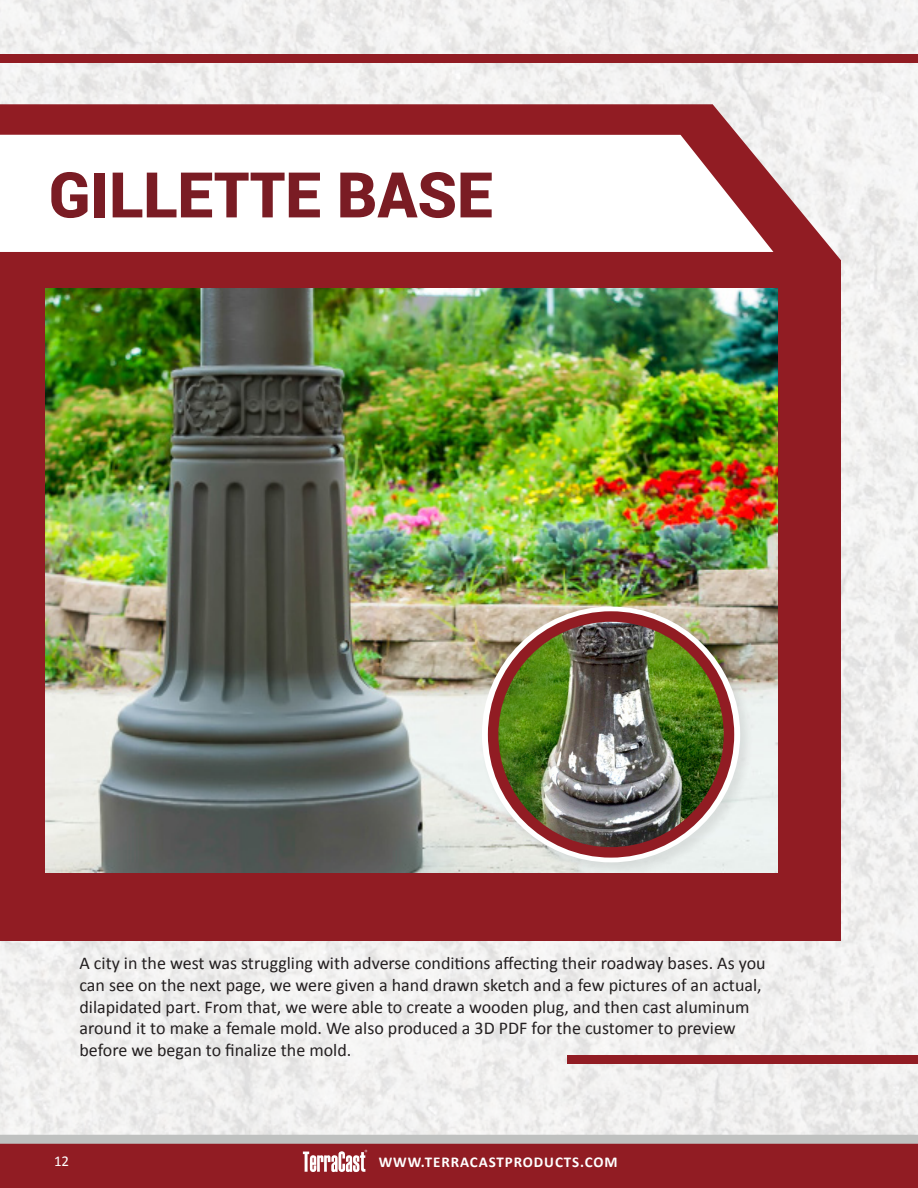
<style>
.page{position:relative;width:918px;height:1188px;background:#fff}
.page>*{position:absolute;margin:0;border:0;box-sizing:border-box;transform-origin:0 0}
.t1{font:900 63px "Roboto";color:#7a1c24}
.t2{font:18px/21.6px "Calibri";color:#231f20}
.t3{font:700 15px "Calibri";letter-spacing:.06em;color:#fff}
.t4{font:15px "Calibri";color:#fff}
</style>
<div class="page">
<div style="left:0;top:1142px;width:918px;height:46px;background:#911c23"></div>
<div style="left:0;top:1135px;width:918px;height:9px;background:#bfc1c0"></div>
<svg style="left:303px;top:1150px;width:64px;height:22px"></svg>
<div style="left:0;top:260px;width:841px;height:681px;background:#911c23"></div>
<svg style="left:0;top:104px;width:841px;height:156px;background:#a74e53"></svg>
<img style="left:46px;top:289px;width:732px;height:584px">
<svg style="left:0;top:135px;width:773px;height:117px"></svg>
<div style="left:0;top:54px;width:918px;height:9px;background:#911c23"></div>
<div style="left:567px;top:1055px;width:351px;height:9px;background:#911c23"></div>
<div style="left:480px;top:604px;width:275px;height:272px;background:#231f20;opacity:.1"></div>
<svg style="left:482px;top:607px;width:258px;height:255px;fill:#fff"></svg>
<img style="left:493px;top:617px;width:236px;height:235px;border-radius:118px">
<div style="left:488px;top:611px;width:246px;height:247px;border:10px solid #911c23;border-radius:50%"></div>
<svg style="left:917px;top:496px;width:1px;height:542px"></svg>
<p class="t1" style="left:49px;top:151px;width:446px">GILLETTE BASE</p>
<p class="t2" style="left:80px;top:952px;width:688px">A city in the west was struggling with adverse conditions affecting their roadway bases. As you can see on the next page, we were given a hand drawn sketch and a few pictures of an actual, dilapidated part. From that, we were able to create a wooden plug, and then cast aluminum around it to make a female mold. We also produced a 3D PDF for the customer to preview</p>
<p class="t2" style="left:80px;top:1038px;width:273px">before we began to finalize the mold.</p>
<p class="t4" style="left:54px;top:1151px;width:17px">12</p>
<p class="t3" style="left:379px;top:1152px;width:240px">WWW.TERRACASTPRODUCTS.COM</p>
</div>
